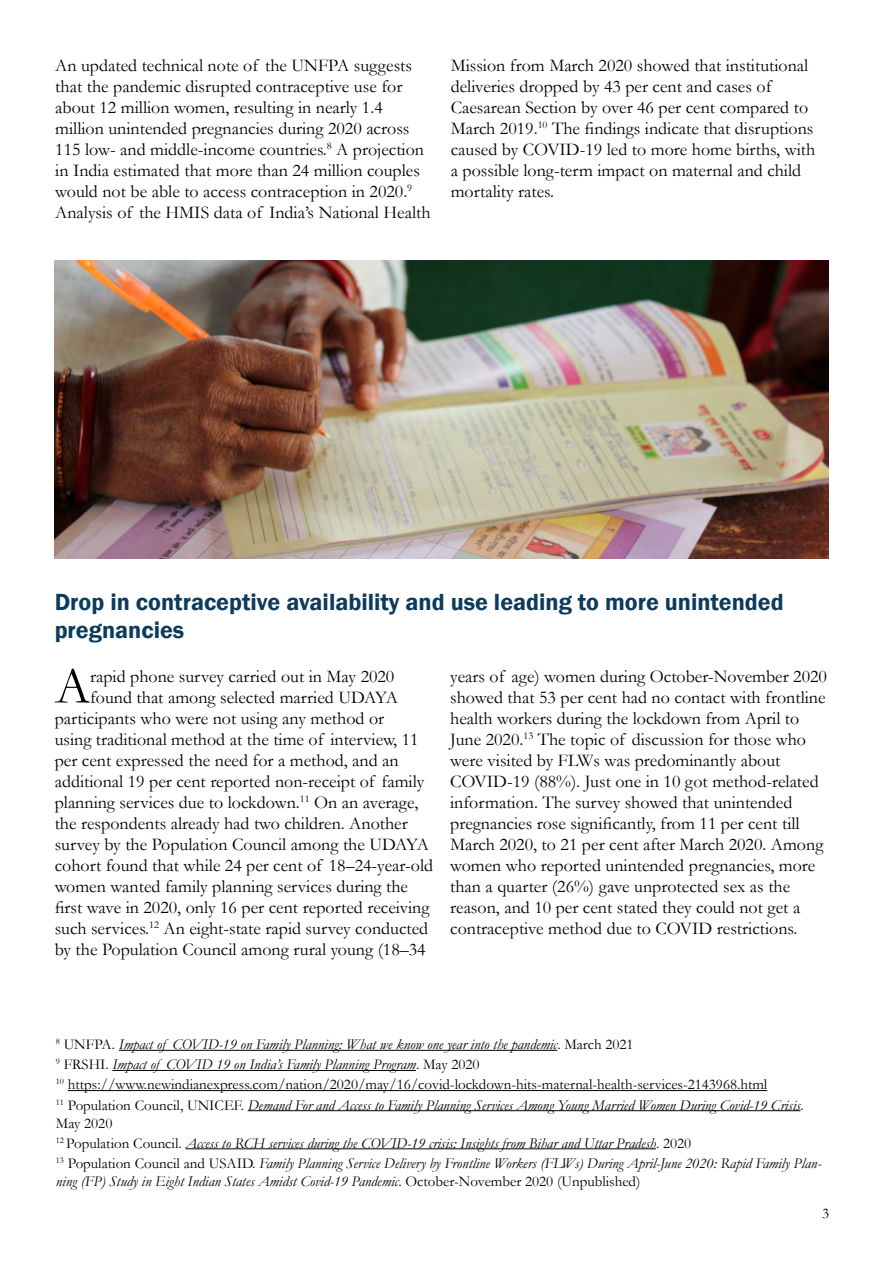
<style>
.page{position:relative;width:893px;height:1263px;background:#fff}
.page>*{position:absolute;margin:0;border:0;box-sizing:border-box;transform-origin:0 0}
.t1{font:51.75px "Garamond";color:#000}
.t2{font:600 24px/28.8px "Franklin Gothic";color:#0c3b5d}
.t3{font:18px/21px "Garamond";color:#000}
.t4{font:italic 15px/20.1px "Garamond";color:#000}
.t5{font:15px "Garamond";color:#000}
.s1{font-style:normal}
</style>
<div class="page">
<hr style="left:119px;top:1050px;width:438px;height:1px;background:#000">
<hr style="left:112px;top:1070px;width:304px;height:1px;background:#000">
<hr style="left:68px;top:1090px;width:699px;height:1px;background:#000">
<hr style="left:248px;top:1110px;width:552px;height:1px;background:#000">
<hr style="left:185px;top:1148px;width:471px;height:1px;background:#000">
<img style="left:55px;top:260px;width:774px;height:299px">
<p class="t3" style="left:55px;top:55px;width:377px">An updated technical note of the UNFPA suggests that the pandemic disrupted contraceptive use for about 12 million women, resulting in nearly 1.4 million unintended pregnancies during 2020 across 115 low- and middle-income countries.<sup>8</sup> A projection in India estimated that more than 24 million couples would not be able to access contraception in 2020.<sup>9<br></sup>Analysis of the HMIS data of India’s National Health</p>
<p class="t3" style="left:451px;top:55px;width:366px">Mission from March 2020 showed that institutional deliveries dropped by 43 per cent and cases of Caesarean Section by over 46 per cent compared to March 2019.<sup>10</sup> The findings indicate that disruptions caused by COVID-19 led to more home births, with a possible long-term impact on maternal and child mortality rates.</p>
<h2 class="t2" style="left:55px;top:587px;width:730px">Drop in contraceptive availability and use leading to more unintended pregnancies</h2>
<h1 class="t1" style="left:55px;top:651px;width:36px">A</h1>
<p class="t3" style="left:90px;top:665px;width:306px">rapid phone survey carried out in May 2020</p>
<p class="t3" style="left:450px;top:665px;width:378px">years of age) women during October-November 2020 showed that 53 per cent had no contact with frontline health workers during the lockdown from April to June 2020.<sup>13</sup> The topic of discussion for those who were visited by FLWs was predominantly about COVID-19 (88%). Just one in 10 got method-related information. The survey showed that unintended pregnancies rose significantly, from 11 per cent till March 2020, to 21 per cent after March 2020. Among women who reported unintended pregnancies, more than a quarter (26%) gave unprotected sex as the reason, and 10 per cent stated they could not get a contraceptive method due to COVID restrictions.</p>
<p class="t3" style="left:90px;top:686px;width:309px">found that among selected married UDAYA</p>
<p class="t3" style="left:55px;top:707px;width:331px">participants who were not using any method or</p>
<p class="t3" style="left:55px;top:728px;width:365px">using traditional method at the time of interview, 11</p>
<p class="t3" style="left:55px;top:749px;width:346px">per cent expressed the need for a method, and an</p>
<p class="t3" style="left:55px;top:770px;width:371px">additional 19 per cent reported non-receipt of family</p>
<p class="t3" style="left:55px;top:791px;width:365px">planning services due to lockdown.<sup>11</sup> On an average,</p>
<p class="t3" style="left:55px;top:812px;width:355px">the respondents already had two children. Another</p>
<p class="t3" style="left:55px;top:833px;width:376px">survey by the Population Council among the UDAYA</p>
<p class="t3" style="left:55px;top:854px;width:380px">cohort found that while 24 per cent of 18–24-year-old</p>
<p class="t3" style="left:55px;top:875px;width:355px">women wanted family planning services during the</p>
<p class="t3" style="left:55px;top:896px;width:376px">first wave in 2020, only 16 per cent reported receiving</p>
<p class="t3" style="left:55px;top:917px;width:375px">such services.<sup>12</sup> An eight-state rapid survey conducted</p>
<p class="t3" style="left:55px;top:938px;width:373px">by the Population Council among rural young (18–34</p>
<p class="t4" style="left:56px;top:1034px;width:749px"><sup>8</sup> <span class="s1">UNFPA.</span> Impact of COVID-19 on Family Planning: What we know one year into the pandemic<span class="s1">. March 2021<br></span><sup>9</sup> <span class="s1">FRSHI.</span> Impact of COVID 19 on India’s Family Planning Program<span class="s1">. May 2020<br></span><sup>10</sup> <span class="s1">https://www.newindianexpress.com/nation/2020/may/16/covid-lockdown-hits-maternal-health-services-2143968.html<br></span><sup>11</sup> <span class="s1">Population Council, UNICEF.</span> Demand For and Access to Family Planning Services Among Young Married Women During Covid-19 Crisis<span class="s1">.</span></p>
<p class="t4" style="left:56px;top:1112px;width:767px"><span class="s1">May 2020<br></span><sup>12</sup> <span class="s1">Population Council.</span> Access to RCH services during the COVID-19 crisis: Insights from Bihar and Uttar Pradesh<span class="s1">. 2020<br></span><sup>13</sup> <span class="s1">Population Council and USAID.</span> Family Planning Service Delivery by Frontline Workers (FLWs) During April-June 2020: Rapid Family Plan-</p>
<p class="t4" style="left:56px;top:1171px;width:586px">ning (FP) Study in Eight Indian States Amidst Covid-19 Pandemic<span class="s1">. October-November 2020 (Unpublished)</span></p>
<p class="t5" style="left:822px;top:1203px;width:9px">3</p>
</div>
